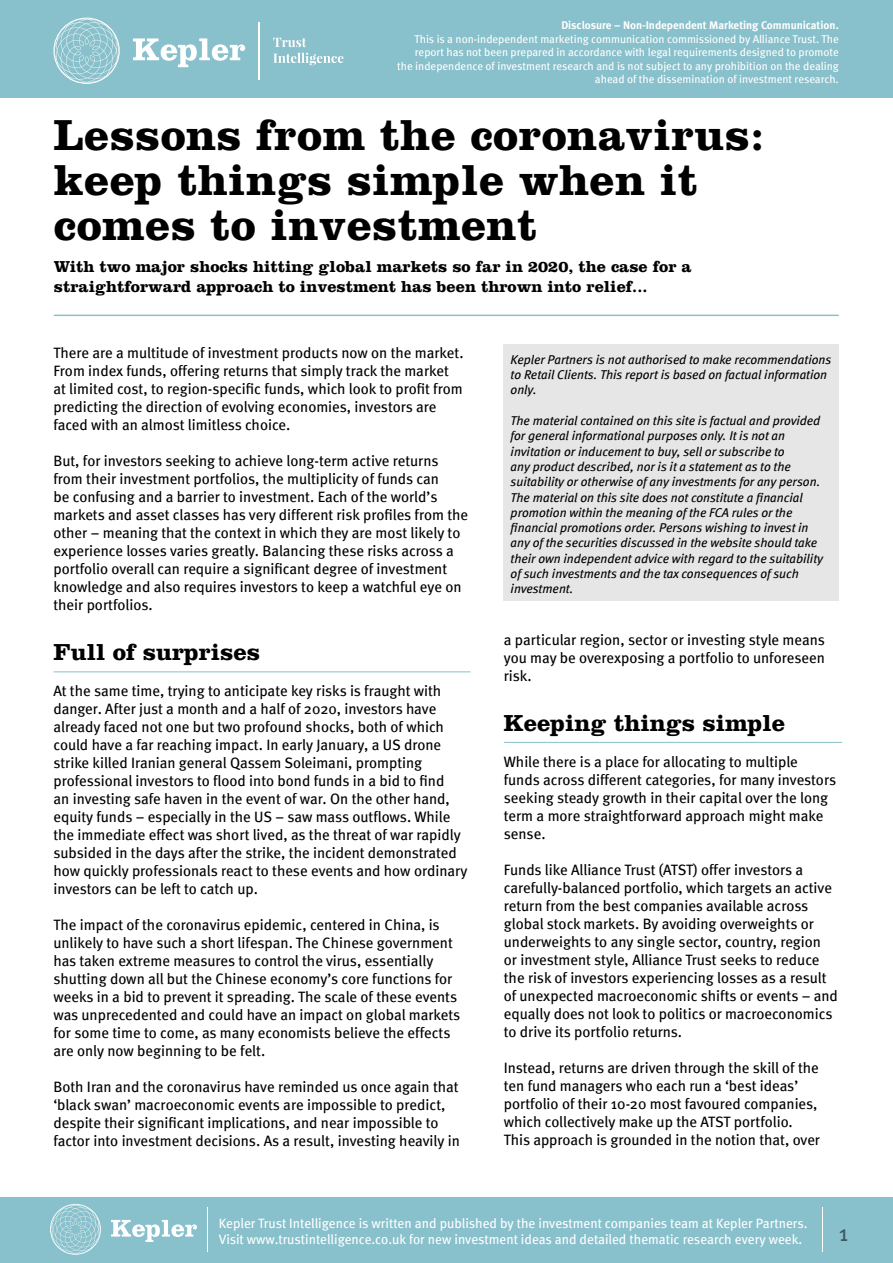
<style>
.page{position:relative;width:893px;height:1263px;background:#fff}
.page>*{position:absolute;margin:0;border:0;box-sizing:border-box;transform-origin:0 0}
.t1{font:700 45px/45px "Clarendon LT Std";letter-spacing:.01em;color:#000}
.t2{font:700 24px "Clarendon LT Std";color:#000}
.t3{font:22.5px "Meta";color:#3d5864}
.t4{font:700 16.5px/19.8px "Clarendon LT Std";color:#000}
.t5{font:15px/18px "Meta";color:#000}
.t6{font:13.5px/16.2px "Meta";color:#fff}
.t7{font:italic 12.75px/15.3px "Meta Book LF";color:#000}
.t8{font:11.25px/13.5px "Meta";color:#fff;text-align:right}
.t9{font:11.25px "Meta Bold LF";color:#fff}
</style>
<div class="page">
<div style="left:0;top:0;width:893px;height:98px;background:#88c0cb"></div>
<div style="left:0;top:1197px;width:893px;height:66px;background:#88c0cb"></div>
<svg style="left:111px;top:1220px;width:86px;height:22px"></svg>
<svg style="left:50px;top:1204px;width:51px;height:51px"></svg>
<hr style="left:207px;top:1207px;width:1px;height:44px;background:#fff">
<svg style="left:133px;top:38px;width:112px;height:29px"></svg>
<svg style="left:53px;top:18px;width:67px;height:66px"></svg>
<svg style="left:273px;top:38px;width:33px;height:9px"></svg>
<svg style="left:273px;top:53px;width:70px;height:12px"></svg>
<hr style="left:259px;top:22px;width:1px;height:58px;background:#fff">
<hr style="left:822px;top:1207px;width:1px;height:44px;background:#fff">
<hr style="left:53px;top:671px;width:417px;height:1px;background:#88c0cb">
<hr style="left:504px;top:742px;width:338px;height:1px;background:#88c0cb">
<hr style="left:54px;top:315px;width:785px;height:1px;background:#88c0cb">
<div style="left:503px;top:344px;width:336px;height:257px;background:#e6e6e6"></div>
<p class="t9" style="left:561px;top:18px;width:279px">Disclosure – Non-Independent Marketing Communication.</p>
<p class="t8" style="left:397px;top:32px;width:443px">This is a non-independent marketing communication commissioned by Alliance Trust. The report has not been prepared in accordance with legal requirements designed to promote the independence of investment research and is not subject to any prohibition on the dealing ahead of the dissemination of investment research.</p>
<h1 class="t1" style="left:54px;top:112px;width:712px">Lessons from the coronavirus: keep things simple when it comes to investment</h1>
<p class="t4" style="left:54px;top:256px;width:639px">With two major shocks hitting global markets so far in 2020, the case for a straightforward approach to investment has been thrown into relief...</p>
<p class="t5" style="left:53px;top:344px;width:412px">There are a multitude of investment products now on the market.<br>From index funds, offering returns that simply track the market at limited cost, to region-specific funds, which look to profit from predicting the direction of evolving economies, investors are faced with an almost limitless choice.</p>
<p class="t5" style="left:53px;top:452px;width:416px">But, for investors seeking to achieve long-term active returns from their investment portfolios, the multiplicity of funds can<br>be confusing and a barrier to investment. Each of the world’s markets and asset classes has very different risk profiles from the other – meaning that the context in which they are most likely to experience losses varies greatly. Balancing these risks across a portfolio overall can require a significant degree of investment knowledge and also requires investors to keep a watchful eye on their portfolios.</p>
<h2 class="t2" style="left:53px;top:638px;width:208px">Full of surprises</h2>
<p class="t5" style="left:53px;top:682px;width:415px">At the same time, trying to anticipate key risks is fraught with danger. After just a month and a half of 2020, investors have already faced not one but two profound shocks, both of which could have a far reaching impact. In early January, a US drone strike killed Iranian general Qassem Soleimani, prompting professional investors to flood into bond funds in a bid to find<br>an investing safe haven in the event of war. On the other hand, equity funds – especially in the US – saw mass outflows. While the immediate effect was short lived, as the threat of war rapidly subsided in the days after the strike, the incident demonstrated how quickly professionals react to these events and how ordinary investors can be left to catch up.</p>
<p class="t5" style="left:53px;top:916px;width:408px">The impact of the coronavirus epidemic, centered in China, is unlikely to have such a short lifespan. The Chinese government has taken extreme measures to control the virus, essentially shutting down all but the Chinese economy’s core functions for weeks in a bid to prevent it spreading. The scale of these events was unprecedented and could have an impact on global markets for some time to come, as many economists believe the effects are only now beginning to be felt.</p>
<p class="t5" style="left:53px;top:1078px;width:408px">Both Iran and the coronavirus have reminded us once again that ‘black swan’ macroeconomic events are impossible to predict, despite their significant implications, and near impossible to factor into investment decisions. As a result, investing heavily in</p>
<p class="t7" style="left:511px;top:352px;width:322px">Kepler Partners is not authorised to make recommendations to Retail Clients. This report is based on factual information only.</p>
<p class="t7" style="left:511px;top:413px;width:314px">The material contained on this site is factual and provided for general informational purposes only. It is not an invitation or inducement to buy, sell or subscribe to<br>any product described, nor is it a statement as to the suitability or otherwise of any investments for any person.<br>The material on this site does not constitute a financial promotion within the meaning of the FCA rules or the financial promotions order. Persons wishing to invest in any of the securities discussed in the website should take their own independent advice with regard to the suitability of such investments and the tax consequences of such investment.</p>
<p class="t5" style="left:504px;top:630px;width:322px;text-align:justify">a particular region, sector or investing style means you may be overexposing a portfolio to unforeseen risk.</p>
<h2 class="t2" style="left:504px;top:708px;width:283px">Keeping things simple</h2>
<p class="t5" style="left:504px;top:752px;width:334px">While there is a place for allocating to multiple funds across different categories, for many investors seeking steady growth in their capital over the long term a more straightforward approach might make sense.</p>
<p class="t5" style="left:504px;top:860px;width:336px">Funds like Alliance Trust (ATST) offer investors a carefully-balanced portfolio, which targets an active return from the best companies available across global stock markets. By avoiding overweights or underweights to any single sector, country, region<br>or investment style, Alliance Trust seeks to reduce the risk of investors experiencing losses as a result of unexpected macroeconomic shifts or events – and equally does not look to politics or macroeconomics to drive its portfolio returns.</p>
<p class="t5" style="left:504px;top:1058px;width:318px">Instead, returns are driven through the skill of the ten fund managers who each run a ‘best ideas’ portfolio of their 10-20 most favoured companies, which collectively make up the ATST portfolio.<br>This approach is grounded in the notion that, over</p>
<p class="t6" style="left:219px;top:1214px;width:590px">Kepler Trust Intelligence is written and published by the investment companies team at Kepler Partners.<br>Visit www.trustintelligence.co.uk for new investment ideas and detailed thematic research every week.</p>
<h3 class="t3" style="left:839px;top:1220px;width:11px">1</h3>
</div>
